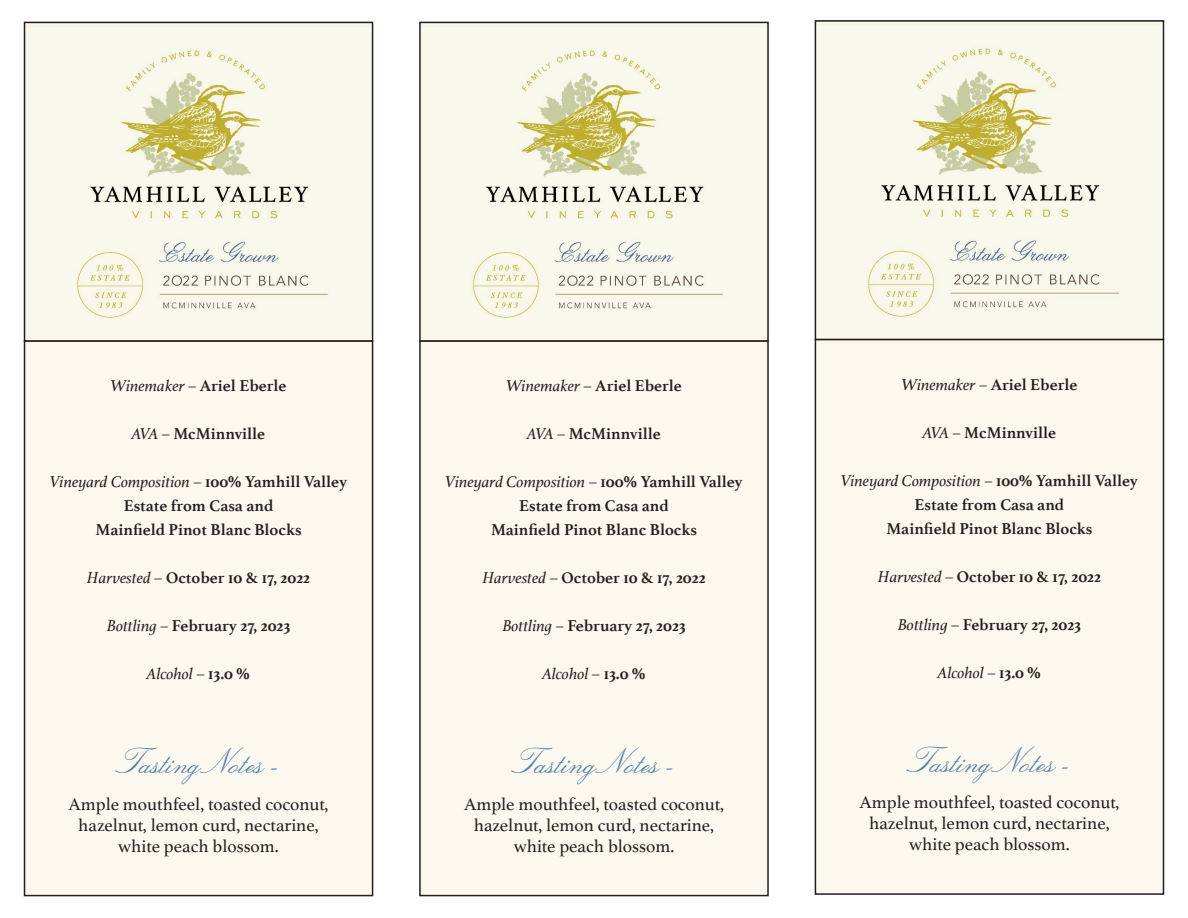
<style>
.page{position:relative;width:1188px;height:918px;background:#fff}
.page>*{position:absolute;margin:0;border:0;box-sizing:border-box;transform-origin:0 0}
.t1{font:36px "Lucia BT";color:#527ea6}
.t2{font:18px/21px "Athelas";color:#231f20;text-align:center}
.t3{font:700 16.5px/24px "Athelas";color:#231f20;text-align:center}
.t4{font:italic 16.5px "Athelas";color:#231f20}
.s1{font-weight:400;font-style:italic}
.s2{font-weight:400}
.s3{font-style:normal}
.s4{font-weight:700;font-style:normal}
</style>
<div class="page">
<div style="left:25px;top:341px;width:348px;height:555px;background:#faf8ef"></div>
<div style="left:24px;top:340px;width:349px;height:556px;border:2px solid #231f20"></div>
<img style="left:27px;top:25px;width:343px;height:314px">
<div style="left:24px;top:22px;width:349px;height:320px;border:2px solid #231f20"></div>
<div style="left:420px;top:341px;width:348px;height:555px;background:#faf8ef"></div>
<div style="left:419px;top:340px;width:350px;height:556px;border:2px solid #231f20"></div>
<img style="left:422px;top:25px;width:344px;height:314px">
<div style="left:419px;top:22px;width:350px;height:320px;border:2px solid #231f20"></div>
<div style="left:815px;top:339px;width:348px;height:555px;background:#faf8ef"></div>
<div style="left:815px;top:339px;width:349px;height:556px;border:2px solid #231f20"></div>
<img style="left:818px;top:23px;width:343px;height:314px">
<div style="left:815px;top:20px;width:349px;height:320px;border:2px solid #231f20"></div>
<p class="t3" style="left:111px;top:374px;width:177px"><span class="s1">Winemaker</span> <span class="s2">–</span> Ariel Eberle</p>
<p class="t3" style="left:132px;top:422px;width:135px"><span class="s1">AVA</span> <span class="s2">–</span> McMinnville</p>
<p class="t3" style="left:50px;top:470px;width:299px"><span class="s1">Vineyard Composition</span> <span class="s2">–</span> 100% Yamhill Valley<br>Estate from Casa and<br>Mainfield Pinot Blanc Blocks</p>
<p class="t3" style="left:87px;top:566px;width:225px"><span class="s1">Harvested</span> <span class="s2">–</span> October 10 &amp; 17, 2022</p>
<p class="t3" style="left:107px;top:614px;width:185px"><span class="s1">Bottling</span> <span class="s2">–</span> February 27, 2023</p>
<p class="t4" style="left:147px;top:661px;width:105px">Alcohol <span class="s3">–</span> <span class="s4">13.0 %</span></p>
<h1 class="t1" style="left:117px;top:741px;width:165px">Tasting Notes -</h1>
<p class="t2" style="left:69px;top:793px;width:261px">Ample mouthfeel, toasted coconut, hazelnut, lemon curd, nectarine, white peach blossom.</p>
<p class="t3" style="left:506px;top:374px;width:177px"><span class="s1">Winemaker</span> <span class="s2">–</span> Ariel Eberle</p>
<p class="t3" style="left:527px;top:422px;width:135px"><span class="s1">AVA</span> <span class="s2">–</span> McMinnville</p>
<p class="t3" style="left:445px;top:470px;width:299px"><span class="s1">Vineyard Composition</span> <span class="s2">–</span> 100% Yamhill Valley<br>Estate from Casa and<br>Mainfield Pinot Blanc Blocks</p>
<p class="t3" style="left:482px;top:566px;width:225px"><span class="s1">Harvested</span> <span class="s2">–</span> October 10 &amp; 17, 2022</p>
<p class="t3" style="left:502px;top:614px;width:185px"><span class="s1">Bottling</span> <span class="s2">–</span> February 27, 2023</p>
<p class="t4" style="left:542px;top:661px;width:105px">Alcohol <span class="s3">–</span> <span class="s4">13.0 %</span></p>
<h1 class="t1" style="left:512px;top:741px;width:165px">Tasting Notes -</h1>
<p class="t2" style="left:464px;top:793px;width:261px">Ample mouthfeel, toasted coconut, hazelnut, lemon curd, nectarine, white peach blossom.</p>
<p class="t3" style="left:902px;top:372px;width:177px"><span class="s1">Winemaker</span> <span class="s2">–</span> Ariel Eberle</p>
<p class="t3" style="left:923px;top:420px;width:135px"><span class="s1">AVA</span> <span class="s2">–</span> McMinnville</p>
<p class="t3" style="left:841px;top:468px;width:299px"><span class="s1">Vineyard Composition</span> <span class="s2">–</span> 100% Yamhill Valley<br>Estate from Casa and<br>Mainfield Pinot Blanc Blocks</p>
<p class="t3" style="left:878px;top:564px;width:225px"><span class="s1">Harvested</span> <span class="s2">–</span> October 10 &amp; 17, 2022</p>
<p class="t3" style="left:898px;top:612px;width:185px"><span class="s1">Bottling</span> <span class="s2">–</span> February 27, 2023</p>
<p class="t4" style="left:938px;top:660px;width:105px">Alcohol <span class="s3">–</span> <span class="s4">13.0 %</span></p>
<h1 class="t1" style="left:908px;top:740px;width:165px">Tasting Notes -</h1>
<p class="t2" style="left:860px;top:791px;width:261px">Ample mouthfeel, toasted coconut, hazelnut, lemon curd, nectarine, white peach blossom.</p>
</div>
